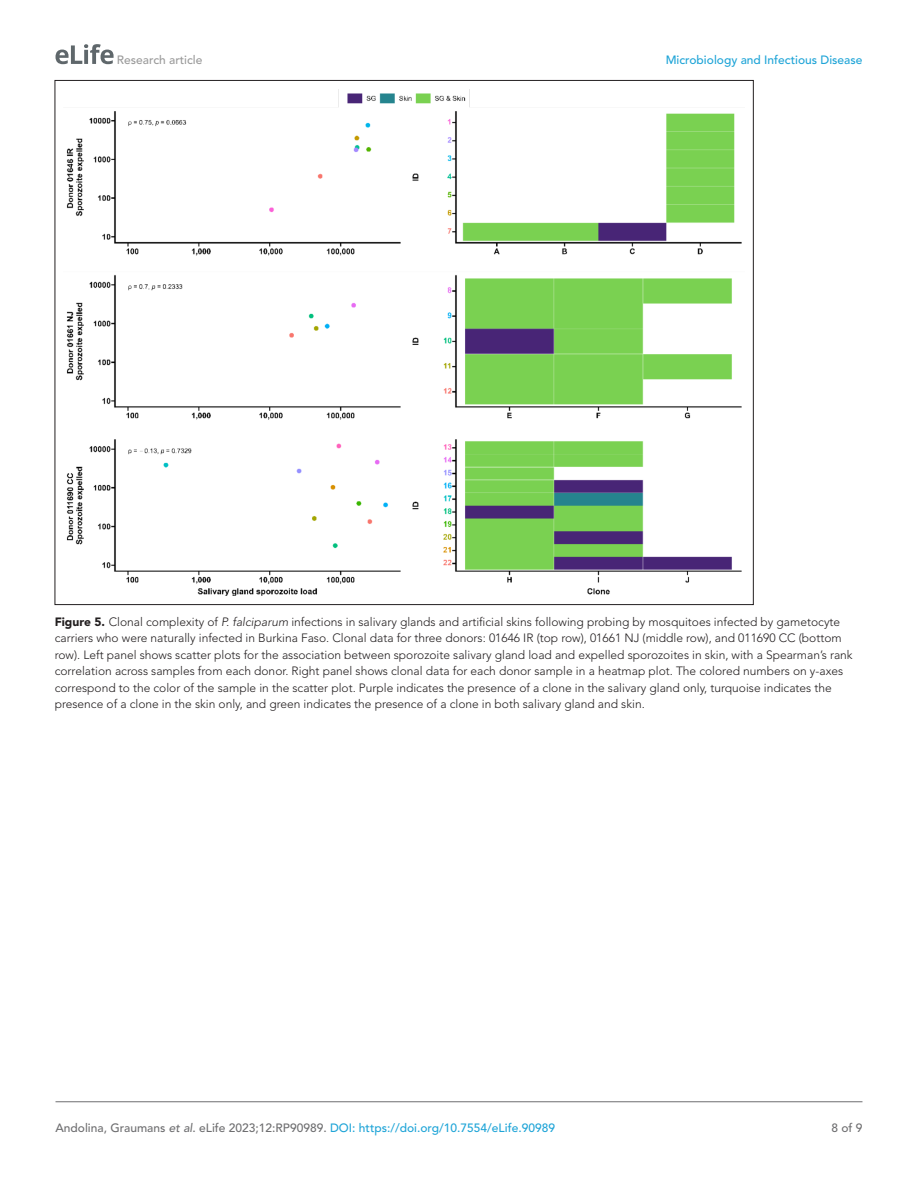
<style>
.page{position:relative;width:918px;height:1188px;background:#fff}
.page>*{position:absolute;margin:0;border:0;box-sizing:border-box;transform-origin:0 0}
.t1{font:300 12px/16.5px "Avenir LT Std";color:#231f20}
.t2{font:500 12px "Avenir LT Std";color:#6e6e70}
.t3{font:500 12px "Avenir LT Std";color:#1ea4d7}
.t4{font:500 12px "Avenir LT Std";color:#9a9a9a}
.s1{font-weight:900}
.s2{font-style:italic}
.s3{color:#1ea4d7}
</style>
<div class="page">
<svg style="left:56px;top:44px;width:58px;height:20px"></svg>
<hr style="left:56px;top:1101px;width:806px;height:1px;background:#6e6e70">
<img style="left:66px;top:89px;width:676px;height:507px">
<p class="t4" style="left:117px;top:53px;width:87px">Research article</p>
<p class="t3" style="left:666px;top:53px;width:198px">Microbiology and Infectious Disease</p>
<p class="t1" style="left:55px;top:613px;width:800px"><span class="s1">Figure 5.</span> Clonal complexity of <span class="s2">P. falciparum</span> infections in salivary glands and artificial skins following probing by mosquitoes infected by gametocyte carriers who were naturally infected in Burkina Faso. Clonal data for three donors: 01646 IR (top row), 01661 NJ (middle row), and 011690 CC (bottom row). Left panel shows scatter plots for the association between sporozoite salivary gland load and expelled sporozoites in skin, with a Spearman’s rank correlation across samples from each donor. Right panel shows clonal data for each donor sample in a heatmap plot. The colored numbers on y-axes correspond to the color of the sample in the scatter plot. Purple indicates the presence of a clone in the salivary gland only, turquoise indicates the presence of a clone in the skin only, and green indicates the presence of a clone in both salivary gland and skin.</p>
<p class="t2" style="left:56px;top:1121px;width:501px">Andolina, Graumans <span class="s2">et al</span>. eLife 2023;12:RP90989. <span class="s3">DOI: https://doi.org/10.7554/eLife.90989</span></p>
<p class="t2" style="left:831px;top:1121px;width:33px">8 of 9</p>
</div>
